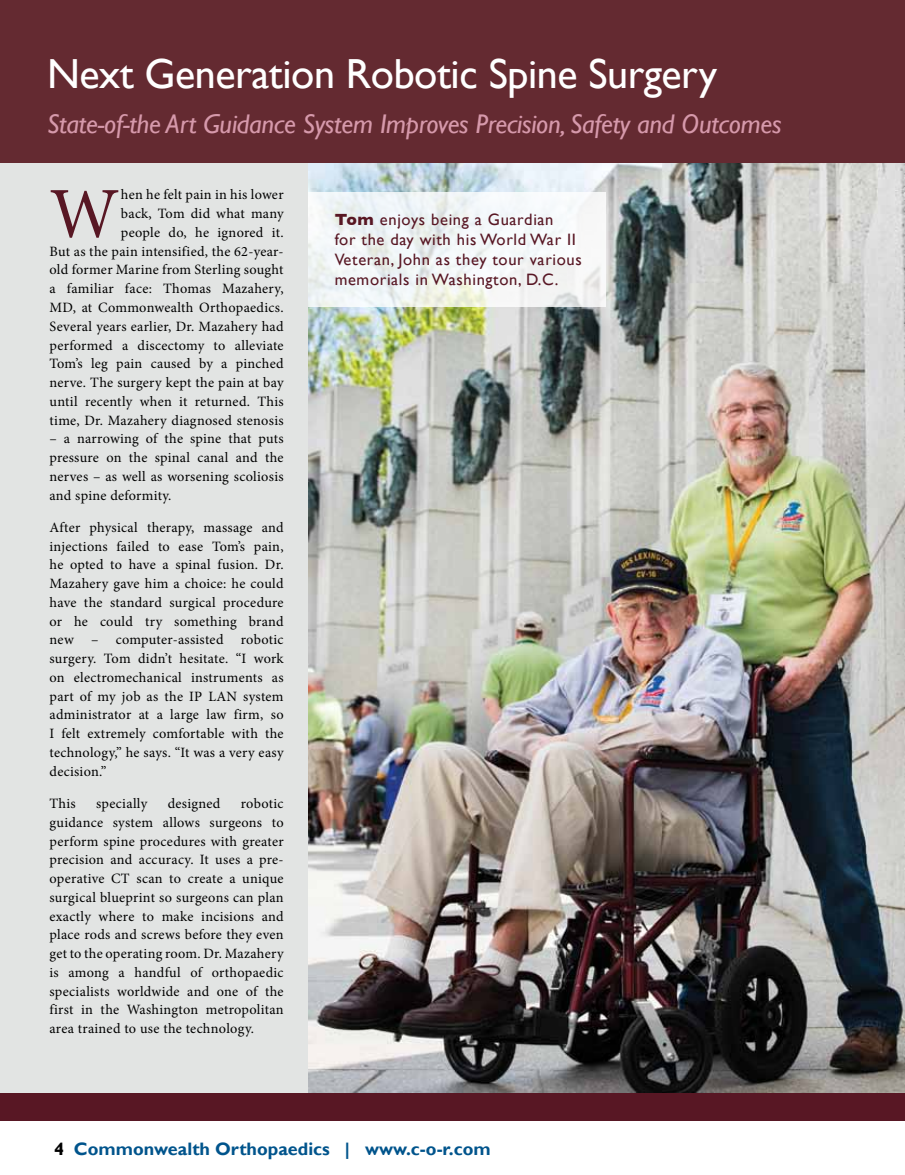
<style>
.page{position:relative;width:905px;height:1175px;background:#fff}
.page>*{position:absolute;margin:0;border:0;box-sizing:border-box;transform-origin:0 0}
.t1{font:72px "Minion Pro";color:#581724}
.t2{font:42px "Gill Sans";letter-spacing:-.01em;color:#fff}
.t3{font:italic 27px "Gill Sans";letter-spacing:-.01em;color:#d699ab}
.t4{font:700 18px "Gill Sans";color:#00548c}
.t5{font:16.5px/19.8px "Gill Sans";letter-spacing:.04em;color:#581724}
.t6{font:14.25px/18.8px "Minion Pro";letter-spacing:.02em;color:#000;text-align:justify}
.s1{font-weight:700}
.s2{color:#000}
</style>
<div class="page">
<div style="left:0;top:0;width:904px;height:1107px;background:#e2e4e3"></div>
<img style="left:308px;top:162px;width:596px;height:932px">
<div style="left:0;top:0;width:904px;height:162px;background:#642a31"></div>
<svg style="left:308px;top:192px;width:297px;height:114px;fill:#f3f6f8"></svg>
<div style="left:0;top:1094px;width:904px;height:26px;background:#581724"></div>
<h2 class="t2" style="left:47px;top:49px;width:671px">Next Generation Robotic Spine Surgery</h2>
<h3 class="t3" style="left:47px;top:109px;width:736px">State-of-the Art Guidance System Improves Precision, Safety and Outcomes</h3>
<p class="t6" style="left:50px;top:186px;width:236px;text-align:right">hen he felt pain in his lower<br>back, Tom did what many<br>people do, he ignored it.<br>But as the pain intensified, the 62-year&shy;old former Marine from Sterling sought a familiar face: Thomas Mazahery, MD, at Commonwealth Orthopaedics.<br>Several years earlier, Dr. Mazahery had performed a discectomy to alleviate Tom’s leg pain caused by a pinched nerve. The surgery kept the pain at bay until recently when it returned. This time, Dr. Mazahery diagnosed stenosis</p>
<p class="t6" style="left:50px;top:429px;width:236px">– a narrowing of the spine that puts pressure on the spinal canal and the nerves – as well as worsening scoliosis and spine deformity.</p>
<p class="t6" style="left:50px;top:518px;width:236px">After physical therapy, massage and injections failed to ease Tom’s pain, he opted to have a spinal fusion. Dr.<br>Mazahery gave him a choice: he could have the standard surgical procedure or he could try something brand new – computer-assisted robotic surgery. Tom didn’t hesitate. “I work on electromechanical instruments as part of my job as the IP LAN system administrator at a large law firm, so I felt extremely comfortable with the technology,” he says. “It was a very easy decision.”</p>
<p class="t6" style="left:50px;top:794px;width:28px">This</p>
<p class="t6" style="left:96px;top:794px;width:53px">specially</p>
<p class="t6" style="left:168px;top:794px;width:54px">designed</p>
<h1 class="t1" style="left:50px;top:166px;width:71px">W</h1>
<p class="t6" style="left:50px;top:794px;width:236px;text-indent:191px">robotic guidance system allows surgeons to perform spine procedures with greater precision and accuracy. It uses a pre&shy;operative CT scan to create a unique surgical blueprint so surgeons can plan exactly where to make incisions and place rods and screws before they even get to the operating room. Dr. Mazahery is among a handful of orthopaedic specialists worldwide and one of the first in the Washington metropolitan area trained to use the technology.</p>
<p class="t5" style="left:334px;top:210px;width:249px"><span class="s1">Tom</span> enjoys being a Guardian<br>for the day with his World War II<br>Veteran, John as they tour various memorials in Washington, D.C.</p>
<p class="t4" style="left:54px;top:1138px;width:438px"><span class="s2">4</span> Commonwealth Orthopaedics | www.c-o-r.com</p>
</div>
